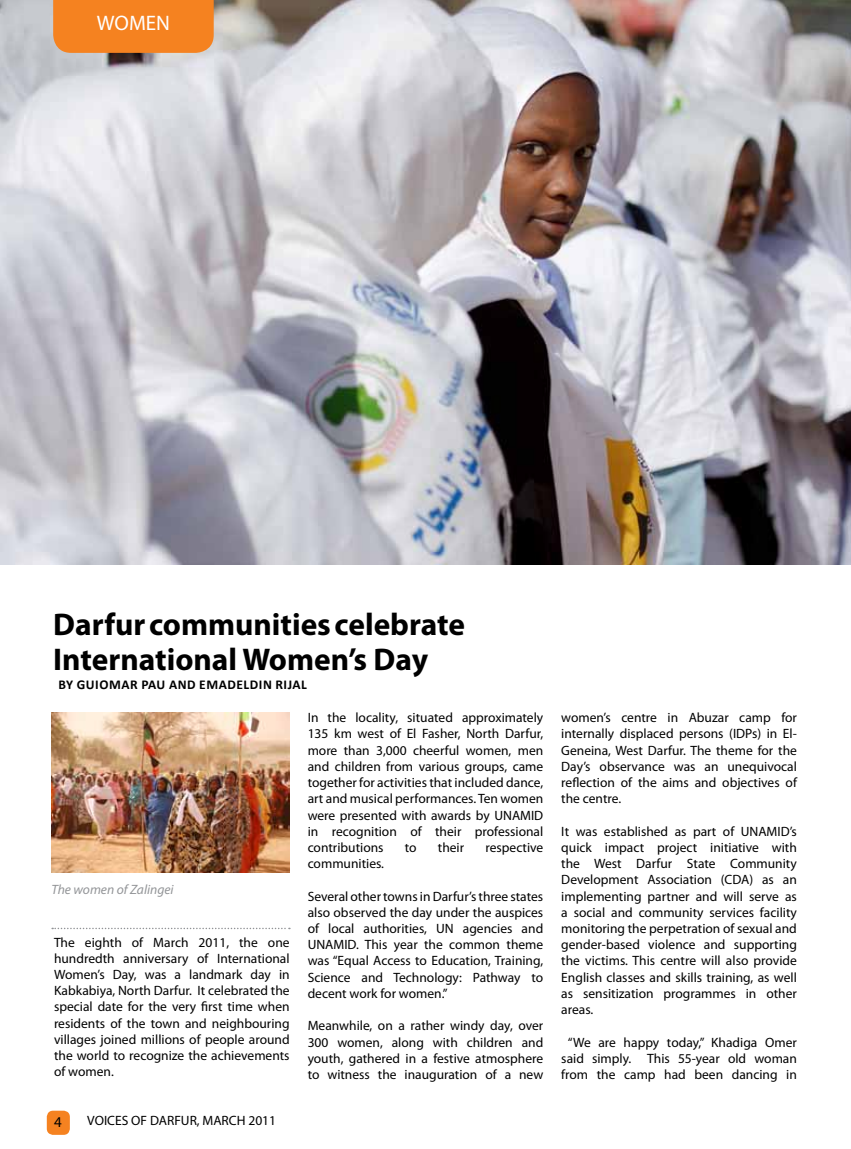
<style>
.page{position:relative;width:851px;height:1149px;background:#fff}
.page>*{position:absolute;margin:0;border:0;box-sizing:border-box;transform-origin:0 0}
.t1{font:700 31.5px/34.5px "Myriad Pro";color:#000}
.t2{font:21px "Myriad Pro";color:#fff}
.t3{font:15px "Myriad Pro";color:#000}
.t4{font:13.5px/16.2px "Myriad Pro";color:#000;text-align:justify}
.t5{font:700 13.5px "Calibri";letter-spacing:.04em;color:#000}
.t6{font:italic 13.5px "Myriad Pro";color:#939598}
</style>
<div class="page">
<div style="left:47px;top:1110px;width:23px;height:24px;background:#f58220;border-radius:6px"></div>
<img style="left:0;top:0;width:850px;height:564px">
<div style="left:53px;top:0;width:161px;height:53px;background:#f58220"></div>
<img style="left:51px;top:712px;width:238px;height:159px">
<svg style="left:52px;top:927px;width:238px;height:1px"></svg>
<h2 class="t2" style="left:97px;top:10px;width:75px">WOMEN</h2>
<h1 class="t1" style="left:53px;top:606px;width:413px">Darfur communities celebrate<br>International Women’s Day</h1>
<p class="t5" style="left:59px;top:676px;width:37px">BY GUIOMAR</p>
<p class="t5" style="left:141px;top:676px;width:38px">PAU AND</p>
<p class="t5" style="left:199px;top:676px;width:17px">EMADE</p>
<p class="t5" style="left:243px;top:676px;width:14px">LDIN</p>
<p class="t5" style="left:275px;top:676px;width:33px">RIJAL</p>
<p class="t6" style="left:51px;top:880px;width:124px">The women of Zalingei</p>
<p class="t4" style="left:54px;top:933px;width:237px">The eighth of March 2011, the one hundredth anniversary of International Women’s Day, was a landmark day in Kabkabiya, North Darfur. It celebrated the special date for the very first time when residents of the town and neighbouring villages joined millions of people around the world to recognize the achievements of women.</p>
<p class="t3" style="left:54px;top:1112px;width:9px">4</p>
<p class="t4" style="left:87px;top:1112px;width:190px">VOICES OF DARFUR, MARCH 2011</p>
<p class="t4" style="left:307px;top:709px;width:237px">In the locality, situated approximately 135 km west of El Fasher, North Darfur, more than 3,000 cheerful women, men and children from various groups, came together for activities that included dance, art and musical performances. Ten women were presented with awards by UNAMID in recognition of their professional contributions</p>
<p class="t4" style="left:405px;top:838px;width:13px">to</p>
<p class="t4" style="left:438px;top:838px;width:28px">their</p>
<p class="t4" style="left:485px;top:838px;width:59px">respective</p>
<p class="t4" style="left:307px;top:855px;width:78px">communities.</p>
<p class="t4" style="left:307px;top:887px;width:237px">Several other towns in Darfur’s three states also observed the day under the auspices of local authorities, UN agencies and UNAMID. This year the common theme was “Equal Access to Education, Training, Science and Technology: Pathway to decent work for women.”</p>
<p class="t4" style="left:307px;top:1017px;width:237px">Meanwhile, on a rather windy day, over 300 women, along with children and youth, gathered in a festive atmosphere to witness the inauguration of a new</p>
<p class="t4" style="left:561px;top:709px;width:237px">women’s centre in Abuzar camp for internally displaced persons (IDPs) in El-Geneina, West Darfur. The theme for the Day’s observance was an unequivocal reflection of the aims and objectives of the centre.</p>
<p class="t4" style="left:561px;top:822px;width:237px">It was established as part of UNAMID’s quick impact project initiative with the West Darfur State Community Development Association (CDA) as an implementing partner and will serve as a social and community services facility monitoring the perpetration of sexual and gender-based violence and supporting the victims. This centre will also provide English classes and skills training, as well as sensitization programmes in other areas.</p>
<p class="t4" style="left:561px;top:1033px;width:237px;text-align:center">“We are happy today,” Khadiga Omer said simply. This 55-year old woman from the camp had been dancing in</p>
</div>
